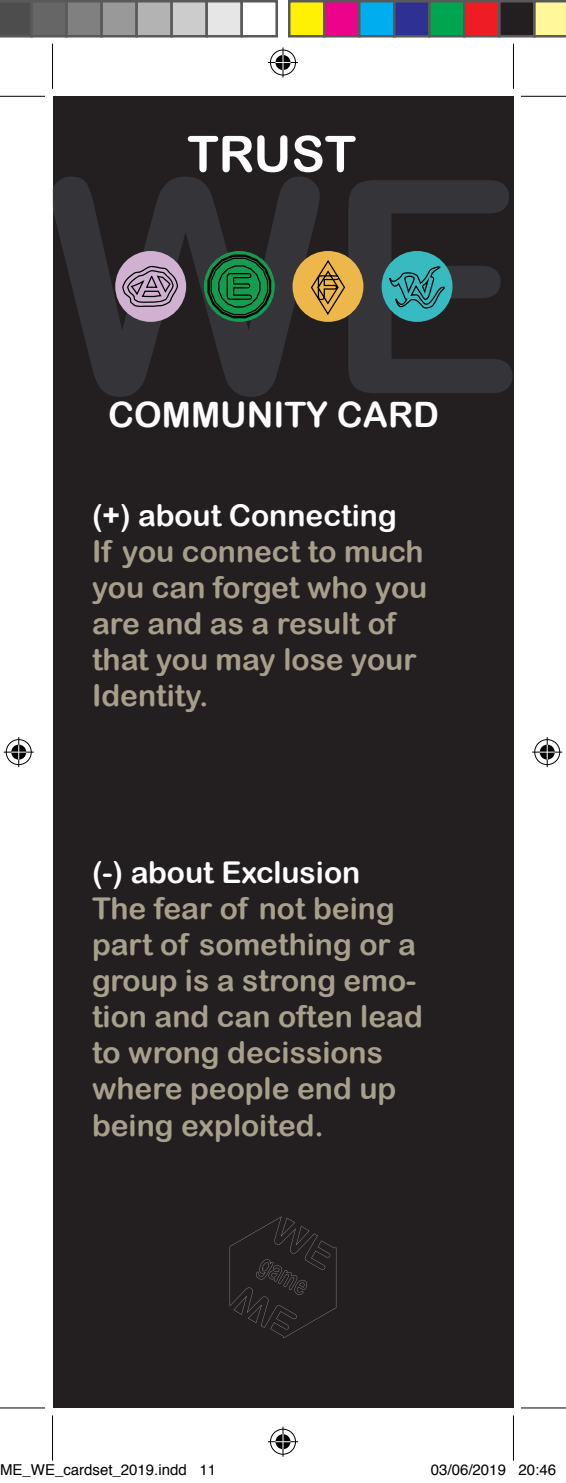
<style>
.page{position:relative;width:566px;height:1483px;background:#fff}
.page>*{position:absolute;margin:0;border:0;box-sizing:border-box;transform-origin:0 0}
.t1{font:50px "Arial Rounded MT Bold";color:#fff}
.t2{font:35px "Arial Rounded MT Bold";color:#fff}
.t3{font:30px/36px "Arial Rounded MT Bold";color:#a7a08c}
.t4{font:30px/36px "Arial Rounded MT Bold";color:#a79f8c}
.t5{font:30px "Arial Rounded MT Bold";color:#fff}
.t6{font:15px "Helvetica";color:#000}
</style>
<div class="page">
<div style="left:52px;top:96px;width:461px;height:1311px;background:#231f20"></div>
<svg style="left:230px;top:1216px;width:106px;height:121px"></svg>
<svg style="left:52px;top:176px;width:460px;height:221px"></svg>
<div style="left:292px;top:251px;width:71px;height:71px;background:#eeb74b;border-radius:50%"></div>
<svg style="left:310px;top:260px;width:35px;height:55px"></svg>
<svg style="left:204px;top:251px;width:71px;height:71px"></svg>
<svg style="left:207px;top:254px;width:65px;height:65px;background:#136839"></svg>
<div style="left:115px;top:251px;width:71px;height:71px;background:#d0b1d1;border-radius:50%"></div>
<svg style="left:121px;top:265px;width:57px;height:42px"></svg>
<div style="left:381px;top:251px;width:71px;height:71px;background:#38bbc0;border-radius:50%"></div>
<svg style="left:387px;top:261px;width:59px;height:50px"></svg>
<hr style="left:0;top:96px;width:45px;height:1px;background:#000">
<hr style="left:521px;top:96px;width:45px;height:1px;background:#000">
<hr style="left:0;top:1407px;width:45px;height:1px;background:#000">
<hr style="left:521px;top:1407px;width:45px;height:1px;background:#000">
<hr style="left:52px;top:44px;width:1px;height:45px;background:#000">
<hr style="left:52px;top:1415px;width:1px;height:45px;background:#000">
<hr style="left:513px;top:44px;width:1px;height:45px;background:#000">
<hr style="left:513px;top:1415px;width:1px;height:45px;background:#000">
<div style="left:269px;top:48px;width:28px;height:29px;border:3px solid #fff;border-radius:50%"></div>
<hr style="left:268px;top:61px;width:30px;height:3px;background:#fff">
<hr style="left:281px;top:47px;width:3px;height:30px;background:#fff">
<div style="left:274px;top:53px;width:18px;height:19px;border:3px solid #fff;border-radius:50%"></div>
<div style="left:270px;top:50px;width:26px;height:25px;border:1px solid #000;border-radius:50%"></div>
<hr style="left:268px;top:62px;width:30px;height:1px;background:#000">
<hr style="left:282px;top:47px;width:1px;height:30px;background:#000">
<svg style="left:275px;top:55px;width:15px;height:15px"></svg>
<div style="left:269px;top:1427px;width:28px;height:28px;border:3px solid #fff;border-radius:50%"></div>
<svg style="left:268px;top:1439px;width:30px;height:4px"></svg>
<hr style="left:281px;top:1426px;width:3px;height:30px;background:#fff">
<div style="left:274px;top:1432px;width:18px;height:18px;border:3px solid #fff;border-radius:50%"></div>
<div style="left:270px;top:1428px;width:26px;height:26px;border:1px solid #000;border-radius:50%"></div>
<hr style="left:268px;top:1441px;width:30px;height:1px;background:#000">
<hr style="left:282px;top:1426px;width:1px;height:30px;background:#000">
<svg style="left:275px;top:1434px;width:15px;height:15px"></svg>
<div style="left:5px;top:738px;width:28px;height:28px;border:3px solid #fff;border-radius:50%"></div>
<hr style="left:4px;top:750px;width:30px;height:3px;background:#fff">
<hr style="left:17px;top:737px;width:3px;height:30px;background:#fff">
<div style="left:10px;top:743px;width:18px;height:18px;border:3px solid #fff;border-radius:50%"></div>
<div style="left:6px;top:739px;width:26px;height:26px;border:1px solid #000;border-radius:50%"></div>
<hr style="left:4px;top:751px;width:30px;height:1px;background:#000">
<hr style="left:18px;top:737px;width:1px;height:30px;background:#000">
<svg style="left:11px;top:744px;width:15px;height:15px"></svg>
<div style="left:533px;top:738px;width:28px;height:28px;border:3px solid #fff;border-radius:50%"></div>
<hr style="left:532px;top:750px;width:30px;height:3px;background:#fff">
<hr style="left:545px;top:737px;width:3px;height:30px;background:#fff">
<div style="left:538px;top:743px;width:18px;height:18px;border:3px solid #fff;border-radius:50%"></div>
<div style="left:534px;top:739px;width:26px;height:26px;border:1px solid #000;border-radius:50%"></div>
<hr style="left:532px;top:751px;width:30px;height:1px;background:#000">
<hr style="left:546px;top:737px;width:1px;height:30px;background:#000">
<svg style="left:539px;top:744px;width:15px;height:15px"></svg>
<svg style="left:0;top:0;width:30px;height:37px"></svg>
<div style="left:32px;top:1px;width:35px;height:35px;background:#666"></div>
<div style="left:30px;top:0;width:38px;height:37px;border:2px solid #595959"></div>
<div style="left:67px;top:1px;width:35px;height:35px;background:#808080"></div>
<div style="left:65px;top:0;width:38px;height:37px;border:2px solid #595959"></div>
<div style="left:102px;top:1px;width:35px;height:35px;background:#999"></div>
<div style="left:100px;top:0;width:38px;height:37px;border:2px solid #595959"></div>
<div style="left:137px;top:1px;width:35px;height:35px;background:#b3b3b3"></div>
<div style="left:135px;top:0;width:38px;height:37px;border:2px solid #595959"></div>
<div style="left:172px;top:1px;width:35px;height:35px;background:#ccc"></div>
<div style="left:170px;top:0;width:38px;height:37px;border:2px solid #595959"></div>
<div style="left:207px;top:1px;width:35px;height:35px;background:#e6e6e6"></div>
<div style="left:205px;top:0;width:38px;height:37px;border:2px solid #595959"></div>
<div style="left:240px;top:0;width:38px;height:37px;border:2px solid #595959"></div>
<div style="left:289px;top:1px;width:35px;height:35px;background:#fff101"></div>
<div style="left:288px;top:0;width:37px;height:37px;border:2px solid #595959"></div>
<div style="left:324px;top:1px;width:35px;height:35px;background:#ed028c"></div>
<div style="left:323px;top:0;width:37px;height:37px;border:2px solid #595959"></div>
<div style="left:359px;top:1px;width:35px;height:35px;background:#00aeef"></div>
<div style="left:358px;top:0;width:37px;height:37px;border:2px solid #595959"></div>
<div style="left:394px;top:1px;width:35px;height:35px;background:#2e3092"></div>
<div style="left:393px;top:0;width:37px;height:37px;border:2px solid #595959"></div>
<div style="left:429px;top:1px;width:35px;height:35px;background:#00a54f"></div>
<div style="left:428px;top:0;width:37px;height:37px;border:2px solid #595959"></div>
<div style="left:464px;top:1px;width:35px;height:35px;background:#ee1d23"></div>
<div style="left:463px;top:0;width:37px;height:37px;border:2px solid #595959"></div>
<div style="left:499px;top:1px;width:35px;height:35px;background:#231f20"></div>
<div style="left:498px;top:0;width:37px;height:37px;border:2px solid #595959"></div>
<svg style="left:533px;top:0;width:33px;height:37px"></svg>
<h1 class="t1" style="left:187px;top:124px;width:170px">TRUST</h1>
<p class="t2" style="left:108px;top:393px;width:332px">COMMUNITY CARD</p>
<p class="t5" style="left:92px;top:497px;width:306px">(+) about Connecting</p>
<p class="t4" style="left:92px;top:532px;width:337px">If you connect to much you can forget who you are and as a result of that you may lose your<br>Identity.</p>
<p class="t5" style="left:92px;top:855px;width:270px">(-) about Exclusion</p>
<p class="t3" style="left:92px;top:890px;width:332px">The fear of not being part of something or a group is a strong emo&shy;tion and can often lead to wrong decissions where people end up being exploited.</p>
<p class="t6" style="left:0;top:1458px;width:217px">ME_WE_cardset_2019.indd 11</p>
<p class="t6" style="left:431px;top:1458px;width:127px">03/06/2019 20:46</p>
</div>
